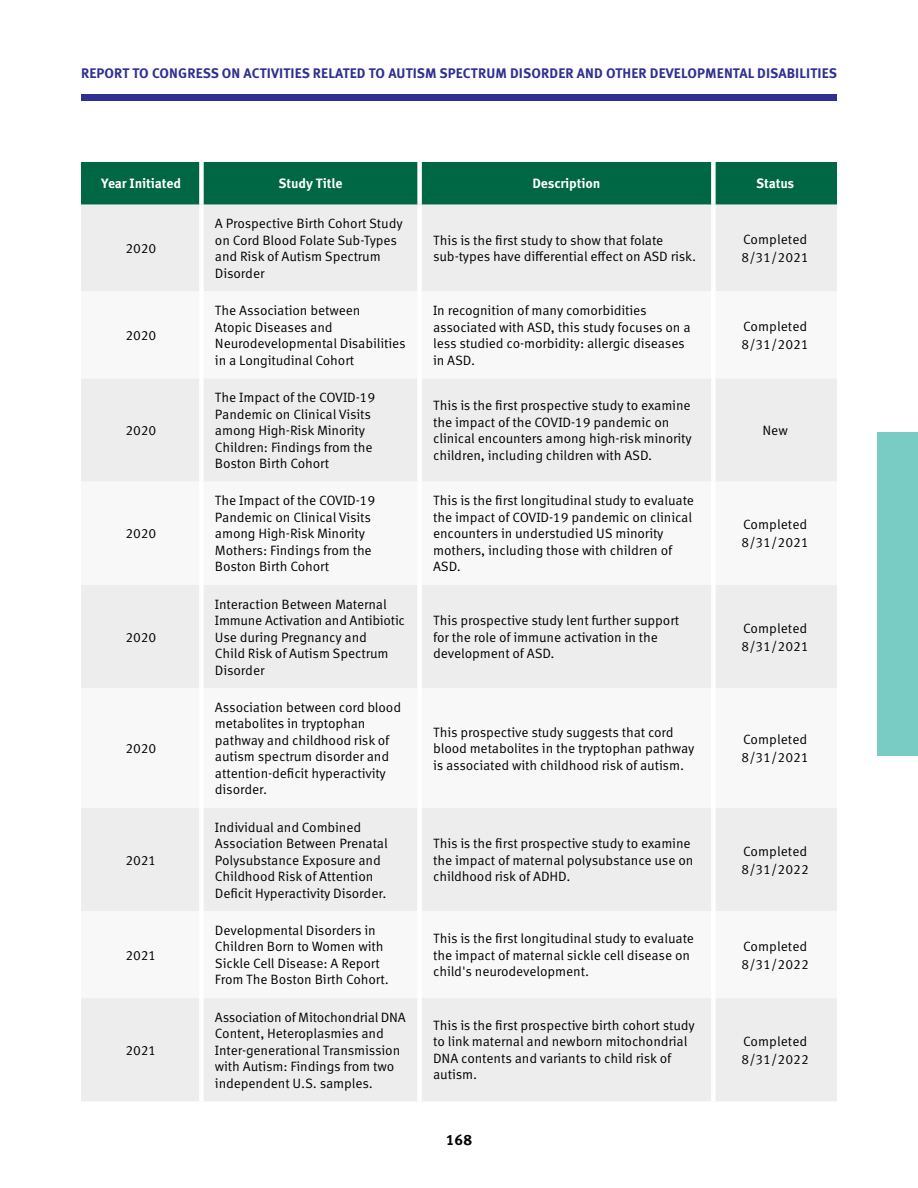
<style>
.page{position:relative;width:918px;height:1188px;background:#fff}
.page>*{position:absolute;margin:0;border:0;box-sizing:border-box;transform-origin:0 0}
.t1{font:700 15px "Meta Correspondence Pro";color:#000}
.t2{font:700 13.8px "Meta Pro";letter-spacing:.01em;color:#2e3092}
.t3{font:13.5px/16.5px "Meta Correspondence Pro";letter-spacing:-.01em;color:#000}
.t4{font:700 13.5px "Meta Correspondence Pro";letter-spacing:-.01em;color:#fff}
</style>
<div class="page">
<div style="left:878px;top:432px;width:40px;height:324px;background:#78ccc4"></div>
<div style="left:81px;top:94px;width:756px;height:7px;background:#2e3092"></div>
<div style="left:81px;top:162px;width:756px;height:43px;background:#006744"></div>
<div style="left:81px;top:205px;width:756px;height:896px;background:#ededee"></div>
<svg style="left:81px;top:291px;width:756px;height:707px"></svg>
<div style="left:199px;top:205px;width:5px;height:86px;background:#fff"></div>
<div style="left:417px;top:205px;width:5px;height:86px;background:#fff"></div>
<div style="left:711px;top:205px;width:5px;height:86px;background:#fff"></div>
<div style="left:199px;top:291px;width:5px;height:87px;background:#fff"></div>
<div style="left:417px;top:291px;width:5px;height:87px;background:#fff"></div>
<div style="left:711px;top:291px;width:5px;height:87px;background:#fff"></div>
<div style="left:199px;top:378px;width:5px;height:104px;background:#fff"></div>
<div style="left:417px;top:378px;width:5px;height:104px;background:#fff"></div>
<div style="left:711px;top:378px;width:5px;height:104px;background:#fff"></div>
<div style="left:199px;top:482px;width:5px;height:103px;background:#fff"></div>
<div style="left:417px;top:482px;width:5px;height:103px;background:#fff"></div>
<div style="left:711px;top:482px;width:5px;height:103px;background:#fff"></div>
<div style="left:199px;top:585px;width:5px;height:103px;background:#fff"></div>
<div style="left:417px;top:585px;width:5px;height:103px;background:#fff"></div>
<div style="left:711px;top:585px;width:5px;height:103px;background:#fff"></div>
<div style="left:199px;top:688px;width:5px;height:120px;background:#fff"></div>
<div style="left:417px;top:688px;width:5px;height:120px;background:#fff"></div>
<div style="left:711px;top:688px;width:5px;height:120px;background:#fff"></div>
<div style="left:199px;top:808px;width:5px;height:103px;background:#fff"></div>
<div style="left:417px;top:808px;width:5px;height:103px;background:#fff"></div>
<div style="left:711px;top:808px;width:5px;height:103px;background:#fff"></div>
<div style="left:199px;top:911px;width:5px;height:87px;background:#fff"></div>
<div style="left:417px;top:911px;width:5px;height:87px;background:#fff"></div>
<div style="left:711px;top:911px;width:5px;height:87px;background:#fff"></div>
<div style="left:199px;top:998px;width:5px;height:103px;background:#fff"></div>
<div style="left:417px;top:998px;width:5px;height:103px;background:#fff"></div>
<div style="left:711px;top:998px;width:5px;height:103px;background:#fff"></div>
<div style="left:199px;top:162px;width:5px;height:43px;background:#fff"></div>
<div style="left:417px;top:162px;width:5px;height:43px;background:#fff"></div>
<div style="left:711px;top:162px;width:5px;height:43px;background:#fff"></div>
<p class="t2" style="left:81px;top:62px;width:757px">REPORT TO CONGRESS ON ACTIVITIES RELATED TO AUTISM SPECTRUM DISORDER AND OTHER DEVELOPMENTAL DISABILITIES</p>
<p class="t4" style="left:101px;top:173px;width:82px">Year Initiated</p>
<p class="t4" style="left:279px;top:173px;width:66px">Study Title</p>
<p class="t4" style="left:532px;top:173px;width:70px">Description</p>
<p class="t4" style="left:756px;top:173px;width:40px">Status</p>
<p class="t3" style="left:126px;top:239px;width:32px">2020</p>
<p class="t3" style="left:126px;top:326px;width:32px">2020</p>
<p class="t3" style="left:126px;top:421px;width:32px">2020</p>
<p class="t3" style="left:126px;top:525px;width:32px">2020</p>
<p class="t3" style="left:126px;top:628px;width:32px">2020</p>
<p class="t3" style="left:126px;top:739px;width:32px">2020</p>
<p class="t3" style="left:126px;top:851px;width:32px">2021</p>
<p class="t3" style="left:126px;top:946px;width:32px">2021</p>
<p class="t3" style="left:126px;top:1041px;width:32px">2021</p>
<p class="t3" style="left:215px;top:215px;width:189px">A Prospective Birth Cohort Study on Cord Blood Folate Sub-Types and Risk of Autism Spectrum<br>Disorder</p>
<p class="t3" style="left:433px;top:231px;width:265px">This is the first study to show that folate sub-types have differential effect on ASD risk.</p>
<p class="t3" style="left:742px;top:230px;width:69px;line-height:18px">Completed<br>8/31/2021</p>
<p class="t3" style="left:215px;top:301px;width:192px">The Association between<br>Atopic Diseases and<br>Neurodevelopmental Disabilities in a Longitudinal Cohort</p>
<p class="t3" style="left:433px;top:301px;width:259px">In recognition of many comorbidities associated with ASD, this study focuses on a less studied co-morbidity: allergic diseases in ASD.</p>
<p class="t3" style="left:215px;top:388px;width:162px">The Impact of the COVID-19<br>Pandemic on Clinical Visits among High-Risk Minority<br>Children: Findings from the<br>Boston Birth Cohort</p>
<p class="t3" style="left:433px;top:396px;width:260px">This is the first prospective study to examine the impact of the COVID-19 pandemic on clinical encounters among high-risk minority children, including children with ASD.</p>
<p class="t3" style="left:215px;top:492px;width:162px">The Impact of the COVID-19<br>Pandemic on Clinical Visits among High-Risk Minority<br>Mothers: Findings from the<br>Boston Birth Cohort</p>
<p class="t3" style="left:433px;top:492px;width:263px">This is the first longitudinal study to evaluate the impact of COVID-19 pandemic on clinical encounters in understudied US minority mothers, including those with children of ASD.</p>
<p class="t3" style="left:742px;top:316px;width:69px;line-height:18px">Completed<br>8/31/2021</p>
<p class="t3" style="left:762px;top:421px;width:27px">New</p>
<p class="t3" style="left:742px;top:515px;width:69px;line-height:18px">Completed<br>8/31/2021</p>
<p class="t3" style="left:215px;top:595px;width:192px">Interaction Between Maternal<br>Immune Activation and Antibiotic<br>Use during Pregnancy and<br>Child Risk of Autism Spectrum<br>Disorder</p>
<p class="t3" style="left:215px;top:698px;width:188px">Association between cord blood metabolites in tryptophan pathway and childhood risk of autism spectrum disorder and attention-deficit hyperactivity disorder.</p>
<p class="t3" style="left:215px;top:818px;width:174px">Individual and Combined<br>Association Between Prenatal<br>Polysubstance Exposure and<br>Childhood Risk of Attention<br>Deficit Hyperactivity Disorder.</p>
<p class="t3" style="left:433px;top:611px;width:248px">This prospective study lent further support for the role of immune activation in the development of ASD.</p>
<p class="t3" style="left:742px;top:618px;width:69px;line-height:18px">Completed<br>8/31/2021</p>
<p class="t3" style="left:433px;top:723px;width:263px">This prospective study suggests that cord blood metabolites in the tryptophan pathway is associated with childhood risk of autism.</p>
<p class="t3" style="left:742px;top:730px;width:69px;line-height:18px">Completed<br>8/31/2021</p>
<p class="t3" style="left:433px;top:834px;width:262px">This is the first prospective study to examine the impact of maternal polysubstance use on childhood risk of ADHD.</p>
<p class="t3" style="left:742px;top:841px;width:69px;line-height:18px">Completed<br>8/31/2022</p>
<p class="t3" style="left:215px;top:921px;width:175px">Developmental Disorders in<br>Children Born to Women with<br>Sickle Cell Disease: A Report<br>From The Boston Birth Cohort.</p>
<p class="t3" style="left:433px;top:929px;width:263px">This is the first longitudinal study to evaluate the impact of maternal sickle cell disease on child's neurodevelopment.</p>
<p class="t3" style="left:742px;top:936px;width:69px;line-height:18px">Completed<br>8/31/2022</p>
<p class="t3" style="left:215px;top:1008px;width:192px">Association of Mitochondrial DNA<br>Content, Heteroplasmies and<br>Inter-generational Transmission with Autism: Findings from two independent U.S. samples.</p>
<p class="t3" style="left:433px;top:1016px;width:263px">This is the first prospective birth cohort study to link maternal and newborn mitochondrial DNA contents and variants to child risk of autism.</p>
<p class="t1" style="left:446px;top:1128px;width:28px">168</p>
<p class="t3" style="left:742px;top:1031px;width:69px;line-height:18px">Completed<br>8/31/2022</p>
</div>
